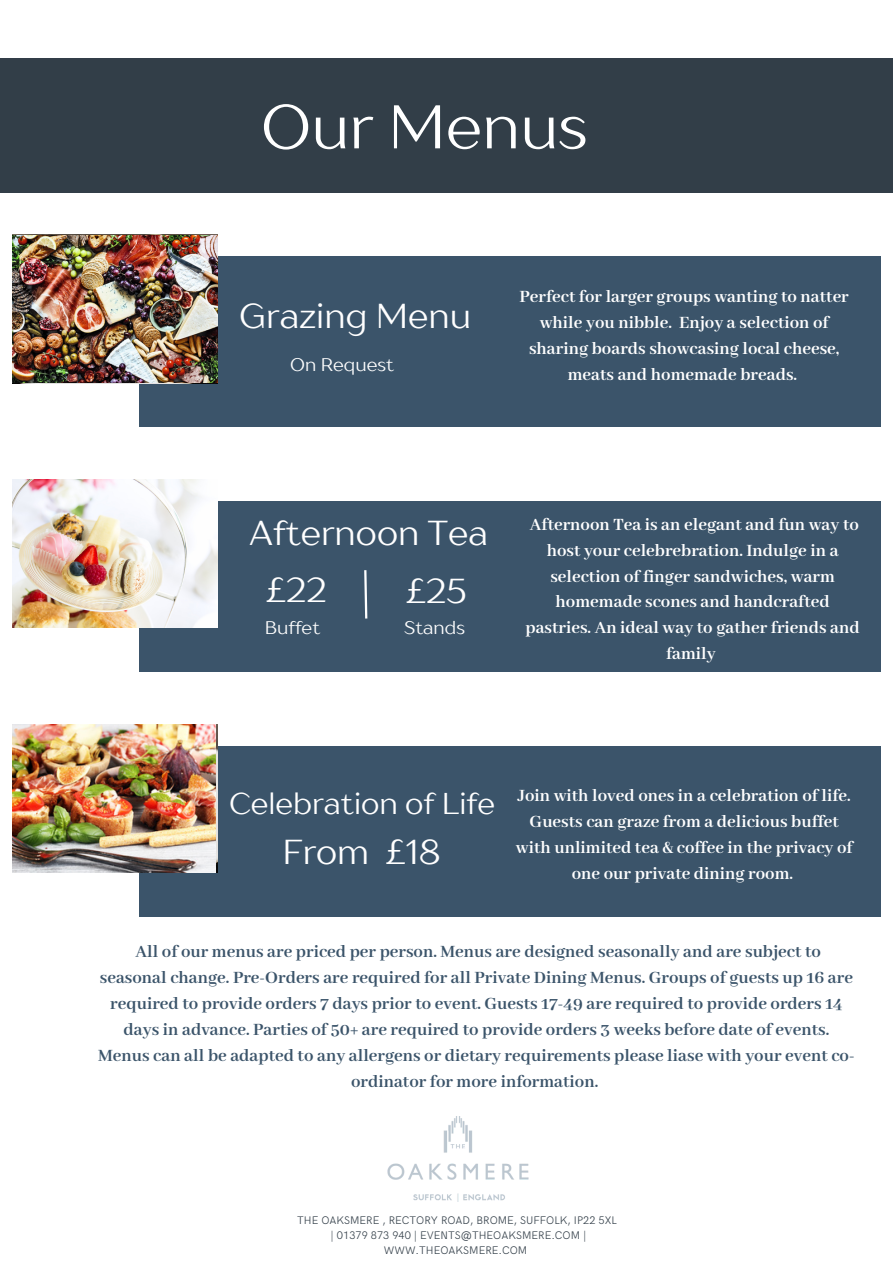
<style>
.page{position:relative;width:893px;height:1264px;background:#fff}
.page>*{position:absolute;margin:0;border:0;box-sizing:border-box;transform-origin:0 0}
.t1{font:61.5px "TT Drugs";color:#fff}
.t2{font:34.5px "TT Drugs";color:#fff}
.t3{font:30px "TT Drugs";color:#fff}
.t4{font:700 18.75px/25.8px "Abhaya Libre";color:#fff;text-align:center}
.t5{font:700 18.75px/25.8px "Abhaya Libre";color:#3b546a;text-align:center}
.t6{font:18.15px "TT Drugs";color:#fff}
.t7{font:300 11.1px/15.3px "HK Grotesk";color:#323e48;text-align:center}
</style>
<div class="page">
<div style="left:0;top:58px;width:892px;height:134px;background:#323e48"></div>
<div style="left:139px;top:256px;width:741px;height:171px;background:#3b546a"></div>
<div style="left:139px;top:501px;width:741px;height:171px;background:#3b546a"></div>
<img style="left:13px;top:479px;width:204px;height:148px">
<svg style="left:364px;top:570px;width:4px;height:49px"></svg>
<div style="left:139px;top:746px;width:741px;height:171px;background:#3b546a"></div>
<img style="left:387px;top:1116px;width:142px;height:86px">
<img style="left:13px;top:235px;width:204px;height:147px">
<img style="left:13px;top:724px;width:202px;height:148px">
<p class="t1" style="left:261px;top:89px;width:328px">Our Menus</p>
<p class="t2" style="left:239px;top:294px;width:233px">Grazing Menu</p>
<p class="t6" style="left:290px;top:353px;width:105px">On Request</p>
<p class="t4" style="left:519px;top:284px;width:331px">Perfect for larger groups wanting to natter while you nibble. Enjoy a selection of sharing boards showcasing local cheese, meats and homemade breads.</p>
<p class="t2" style="left:249px;top:511px;width:240px">Afternoon Tea</p>
<p class="t2" style="left:266px;top:568px;width:62px">£22</p>
<p class="t2" style="left:406px;top:569px;width:62px">£25</p>
<p class="t6" style="left:265px;top:617px;width:57px">Buffet</p>
<p class="t6" style="left:404px;top:617px;width:62px">Stands</p>
<p class="t4" style="left:525px;top:512px;width:336px">Afternoon Tea is an elegant and fun way to host your celebrebration. Indulge in a selection of finger sandwiches, warm homemade scones and handcrafted pastries. An ideal way to gather friends and family</p>
<p class="t3" style="left:229px;top:784px;width:267px">Celebration of Life</p>
<p class="t2" style="left:282px;top:830px;width:160px">From £18</p>
<p class="t4" style="left:516px;top:783px;width:338px">Join with loved ones in a celebration of life.<br>Guests can graze from a delicious buffet with unlimited tea &amp; coffee in the privacy of one our private dining room.</p>
<p class="t5" style="left:100px;top:939px;width:754px">All of our menus are priced per person. Menus are designed seasonally and are subject to seasonal change. Pre-Orders are required for all Private Dining Menus. Groups of guests up 16 are required to provide orders 7 days prior to event. Guests 17-49 are required to provide orders 14 days in advance. Parties of 50+ are required to provide orders 3 weeks before date of events.</p>
<p class="t5" style="left:98px;top:1043px;width:758px">Menus can all be adapted to any allergens or dietary requirements please liase with your event co&shy;ordinator for more information.</p>
<p class="t7" style="left:297px;top:1212px;width:321px">THE OAKSMERE , RECTORY ROAD, BROME, SUFFOLK, IP22 5XL</p>
<p class="t7" style="left:330px;top:1227px;width:257px">| 01379 873 940 | EVENTS@THEOAKSMERE.COM |<br>WWW.THEOAKSMERE.COM</p>
</div>
